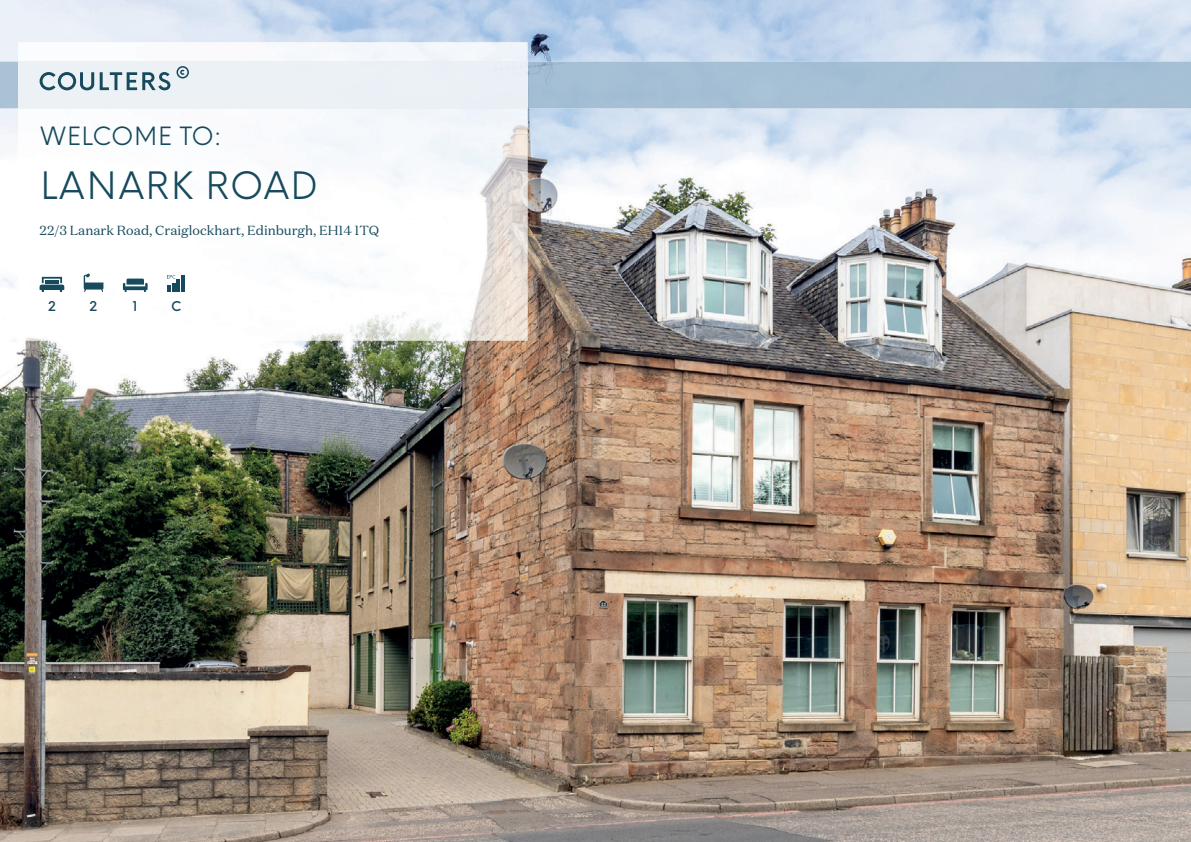
<style>
.page{position:relative;width:1191px;height:842px;background:#fff}
.page>*{position:absolute;margin:0;border:0;box-sizing:border-box;transform-origin:0 0}
.t1{font:36.9px "Coulters Neue Einstellung";letter-spacing:.02em;color:#164a5c}
.t2{font:24.6px "Coulters Neue Einstellung";letter-spacing:.01em;color:#164a5c}
.t3{font:13.2px "Domaine Text";color:#164a5c}
.t4{font:500 13.2px "Coulters Neue Einstellung";color:#164a5c}
</style>
<div class="page">
<img style="left:0;top:0;width:1191px;height:842px">
<div style="left:0;top:62px;width:1191px;height:46px;background:#a6bfd5"></div>
<img style="left:18px;top:42px;width:509px;height:298px">
<div style="left:18px;top:62px;width:509px;height:46px;background:#ecf1f6"></div>
<svg style="left:40px;top:72px;width:54px;height:18px"></svg>
<svg style="left:100px;top:72px;width:70px;height:18px"></svg>
<svg style="left:176px;top:66px;width:13px;height:12px"></svg>
<svg style="left:40px;top:277px;width:24px;height:15px"></svg>
<svg style="left:84px;top:273px;width:19px;height:19px"></svg>
<svg style="left:123px;top:279px;width:25px;height:13px"></svg>
<hr style="left:181px;top:275px;width:4px;height:17px;background:#164a5c">
<hr style="left:176px;top:280px;width:4px;height:12px;background:#164a5c">
<svg style="left:167px;top:275px;width:8px;height:17px"></svg>
<h2 class="t2" style="left:40px;top:114px;width:184px">WELCOME TO:</h2>
<h1 class="t1" style="left:40px;top:153px;width:279px">LANARK ROAD</h1>
<p class="t3" style="left:40px;top:222px;width:341px">22/3 Lanark Road, Craiglockhart, Edinburgh, EH14 1TQ</p>
<p class="t4" style="left:48px;top:294px;width:10px">2</p>
<p class="t4" style="left:89px;top:294px;width:10px">2</p>
<p class="t4" style="left:131px;top:294px;width:10px">1</p>
<p class="t4" style="left:171px;top:294px;width:11px">C</p>
</div>
